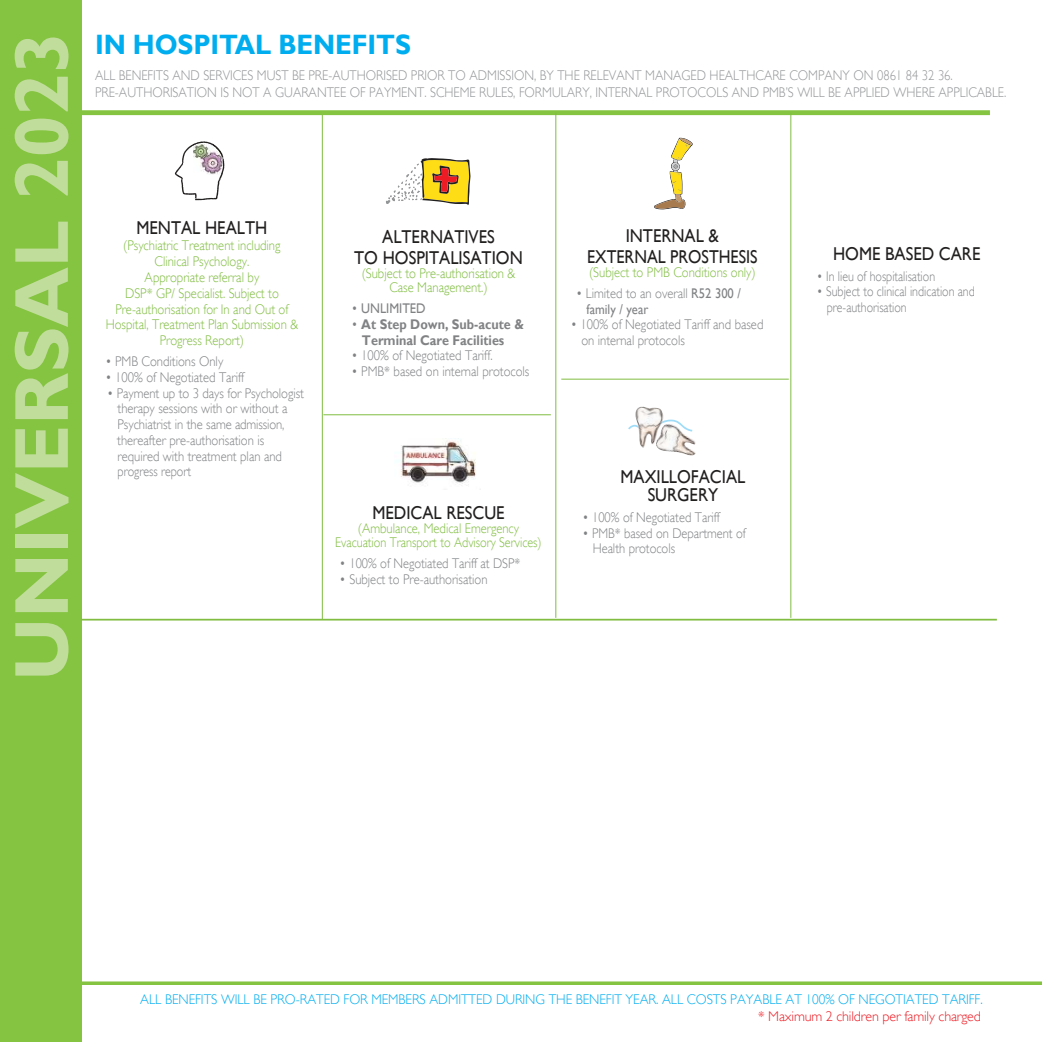
<style>
.page{position:relative;width:1042px;height:1042px;background:#fff}
.page>*{position:absolute;margin:0;border:0;box-sizing:border-box;transform-origin:0 0}
.t1{font:700 77px "Gill Sans";letter-spacing:-.005em;color:#c0dd9b}
.t2{font:700 28px "Gill Sans";letter-spacing:-.005em;color:#00adef;scale:.94 1}
.t3{font:18.55px/21px "Gill Sans";color:#221f1f;text-align:center;scale:.9 1}
.t4{font:300 14px/15.8px "Gill Sans";color:#808284;scale:.9 1}
.t5{font:300 14px/15.8px "Gill Sans";color:#80bd41;text-align:center;scale:.9 1}
.t6{font:300 14px/17.5px "Gill Sans";color:#939597;scale:.9 1}
.t7{font:300 14px "Gill Sans";letter-spacing:-.005em;color:#00adef;scale:.95 1}
.t8{font:300 14px "Gill Sans";color:#808284;scale:.85 1}
.t9{font:700 14px "Gill Sans";color:#808284;scale:.9 1}
.t10{font:300 14px "Gill Sans";letter-spacing:-.01em;color:#ed1c24}
.t11{font:14px "Gill Sans";color:#808284;scale:.9 1}
.t12{font:300 14px "Gill Sans";color:#808284;scale:.89 1}
.t13{font:300 14px "Gill Sans";color:#808284;scale:.86 1}
.s1{font-weight:300}
.s2{color:#808284}
.s3{font-weight:400;color:#808284}
</style>
<div class="page">
<svg style="left:628px;top:420px;width:54px;height:10px"></svg>
<img style="left:658px;top:424px;width:38px;height:31px">
<img style="left:635px;top:407px;width:28px;height:41px">
<img style="left:638px;top:421px;width:25px;height:10px">
<img style="left:400px;top:440px;width:76px;height:46px">
<svg style="left:175px;top:141px;width:49px;height:59px"></svg>
<svg style="left:654px;top:138px;width:39px;height:71px"></svg>
<svg style="left:386px;top:158px;width:85px;height:47px"></svg>
<div style="left:0;top:0;width:81px;height:1041px;background:#84c440"></div>
<hr style="left:322px;top:113px;width:1px;height:507px;background:#80bd41">
<div style="left:81px;top:110px;width:909px;height:5px;background:#84c440"></div>
<svg style="left:81px;top:981px;width:960px;height:4px;background:#92ca57"></svg>
<hr style="left:561px;top:379px;width:228px;height:1px;background:#80bd41">
<hr style="left:323px;top:414px;width:228px;height:1px;background:#80bd41">
<hr style="left:81px;top:619px;width:916px;height:1px;background:#80bd41">
<hr style="left:555px;top:113px;width:1px;height:505px;background:#80bd41">
<hr style="left:790px;top:113px;width:1px;height:505px;background:#80bd41">
<h1 class="t1" style="left:10px;top:681px;width:651px;rotate:-90deg">UNIVERSAL 2023</h1>
<h2 class="t2" style="left:95px;top:33px;width:337px">IN HOSPITAL BENEFITS</h2>
<p class="t6" style="left:95px;top:67px;width:1014px">ALL BENEFITS AND SERVICES MUST BE PRE-AUTHORISED PRIOR TO ADMISSION, BY THE RELEVANT MANAGED HEALTHCARE COMPANY ON 0861 84 32 36.<br>PRE-AUTHORISATION IS NOT A GUARANTEE OF PAYMENT. SCHEME RULES, FORMULARY, INTERNAL PROTOCOLS AND PMB’S WILL BE APPLIED WHERE APPLICABLE.</p>
<h3 class="t3" style="left:136px;top:218px;width:147px">MENTAL HEALTH</h3>
<p class="t5" style="left:106px;top:239px;width:215px">(Psychiatric Treatment including<br>Clinical Psychology.<br>Appropriate referral by<br>DSP* GP/ Specialist. Subject to<br>Pre-authorisation for In and Out of<br>Hospital, Treatment Plan Submission &amp;<br>Progress Report)</p>
<p class="t4" style="left:105px;top:355px;width:132px">ï PMB Conditions Only</p>
<p class="t4" style="left:105px;top:371px;width:156px">ï 100% of Negotiated Tariff</p>
<p class="t4" style="left:107px;top:386px;width:220px">ï Payment up to 3 days for Psychologist</p>
<p class="t4" style="left:118px;top:402px;width:190px">therapy sessions with or without a</p>
<p class="t4" style="left:118px;top:418px;width:187px">Psychiatrist in the same admission,</p>
<p class="t4" style="left:117px;top:434px;width:165px">thereafter pre-authorisation is</p>
<p class="t4" style="left:118px;top:449px;width:184px">required with treatment plan and</p>
<p class="t13" style="left:118px;top:467px;width:87px">progress report</p>
<h3 class="t3" style="left:354px;top:228px;width:189px">ALTERNATIVES<br>TO HOSPITALISATION</h3>
<p class="t5" style="left:362px;top:268px;width:172px;line-height:14px">(Subject to Pre-authorisation &amp;<br>Case Management.)</p>
<p class="t11" style="left:351px;top:303px;width:84px"><span class="s1">ï</span> UNLIMITED</p>
<p class="t9" style="left:351px;top:318px;width:193px"><span class="s1">ï</span> At Step Down, Sub-acute &amp;</p>
<p class="t9" style="left:362px;top:334px;width:160px">Terminal Care Facilities</p>
<p class="t4" style="left:351px;top:349px;width:199px">ï 100% of Negotiated Tariff.<br>ï PMB* based on internal protocols</p>
<h3 class="t3" style="left:372px;top:504px;width:148px">MEDICAL RESCUE</h3>
<p class="t5" style="left:335px;top:523px;width:231px;line-height:14px">(Ambulance, Medical Emergency<br>Evacuation Transport to Advisory Services)</p>
<p class="t4" style="left:340px;top:557px;width:202px">ï 100% of Negotiated Tariff at DSP* ï Subject to Pre-authorisation</p>
<h3 class="t3" style="left:587px;top:227px;width:191px">INTERNAL &amp;<br>EXTERNAL PROSTHESIS</h3>
<p class="t5" style="left:576px;top:263px;width:201px;line-height:21px;text-align:left;text-indent:13px">(Subject to PMB Conditions only) <span class="s2">ï Limited to an overall</span> <span class="s3">R52 300 /</span></p>
<p class="t11" style="left:586px;top:303px;width:70px">family / year</p>
<p class="t4" style="left:581px;top:318px;width:204px;text-indent:-11px">ï 100% of Negotiated Tariff and based on internal protocols</p>
<h3 class="t3" style="left:620px;top:470px;width:140px;line-height:17.5px">MAXILLOFACIAL<br>SURGERY</h3>
<p class="t4" style="left:582px;top:511px;width:154px">ï 100% of Negotiated Tariff</p>
<p class="t4" style="left:582px;top:526px;width:183px">ï PMB* based on Department of</p>
<p class="t12" style="left:593px;top:544px;width:94px">Health protocols</p>
<h3 class="t3" style="left:833px;top:244px;width:165px">HOME BASED CARE</h3>
<p class="t8" style="left:817px;top:271px;width:141px">ï In lieu of hospitalisation</p>
<p class="t8" style="left:817px;top:287px;width:187px">ï Subject to clinical indication and</p>
<p class="t8" style="left:827px;top:302px;width:95px">pre-authorisation</p>
<p class="t7" style="left:140px;top:994px;width:888px">ALL BENEFITS WILL BE PRO-RATED FOR MEMBERS ADMITTED DURING THE BENEFIT YEAR. ALL COSTS PAYABLE AT 100% OF NEGOTIATED TARIFF.</p>
<p class="t10" style="left:758px;top:1011px;width:224px">* Maximum 2 children per family charged</p>
</div>
